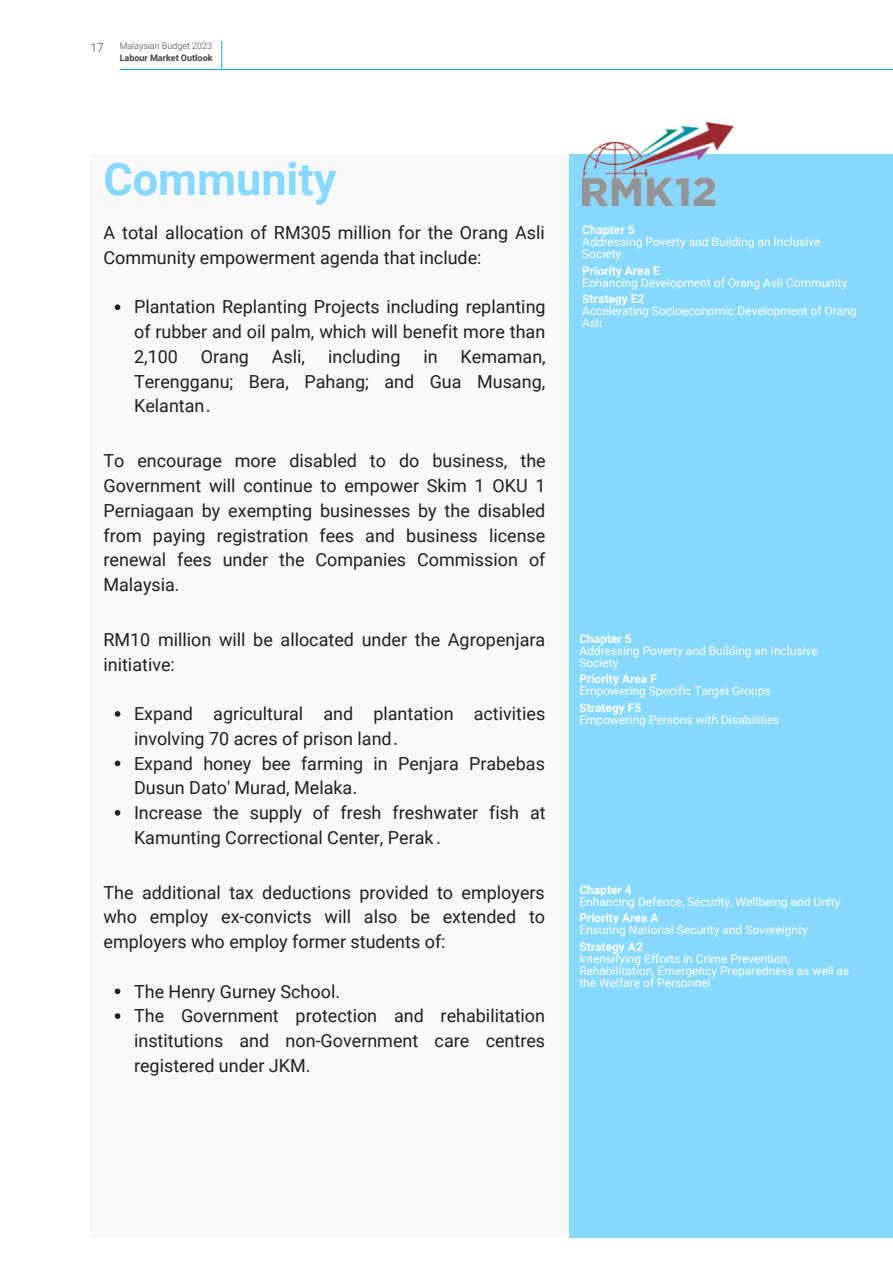
<style>
.page{position:relative;width:893px;height:1263px;background:#fff}
.page>*{position:absolute;margin:0;border:0;box-sizing:border-box;transform-origin:0 0}
.t1{font:700 45px "Roboto";color:#87d8ff}
.t2{font:18px/24.8px "Roboto";color:#231f20;text-align:justify}
.t3{font:700 15px "Roboto";color:#414243}
.t4{font:12px/12px "Roboto";color:#fff}
.t5{font:300 12px "Roboto";color:#414243}
.t6{font:300 9px "Roboto";color:#414243}
.t7{font:700 9px "Roboto";color:#414243}
.s1{font-weight:700}
</style>
<div class="page">
<hr style="left:120px;top:69px;width:773px;height:1px;background:#00aeef">
<svg style="left:221px;top:41px;width:1px;height:28px"></svg>
<div style="left:89px;top:154px;width:714px;height:1084px;background:#f8f8f8"></div>
<div style="left:569px;top:154px;width:324px;height:1084px;background:#87d8ff"></div>
<img style="left:582px;top:122px;width:152px;height:83px">
<svg style="left:115px;top:304px;width:5px;height:6px"></svg>
<svg style="left:115px;top:711px;width:5px;height:6px"></svg>
<svg style="left:115px;top:760px;width:5px;height:6px"></svg>
<svg style="left:115px;top:810px;width:5px;height:6px"></svg>
<svg style="left:115px;top:988px;width:5px;height:6px"></svg>
<svg style="left:115px;top:1013px;width:5px;height:6px"></svg>
<p class="t5" style="left:90px;top:40px;width:15px">17</p>
<p class="t6" style="left:120px;top:40px;width:94px">Malaysian Budget 2023</p>
<p class="t7" style="left:120px;top:52px;width:94px">Labour Market Outlook</p>
<p class="t1" style="left:103px;top:148px;width:234px">Community</p>
<p class="t2" style="left:104px;top:220px;width:443px">A total allocation of RM305 million for the Orang Asli<br>Community empowerment agenda that include:</p>
<p class="t4" style="left:582px;top:224px;width:240px"><span class="s1">Chapter 5<br></span>Addressing Poverty and Building an Inclusive<br>Society</p>
<p class="t4" style="left:582px;top:264px;width:267px"><span class="s1">Priority Area E<br></span>Enhancing Development of Orang Asli Community</p>
<p class="t4" style="left:582px;top:293px;width:276px"><span class="s1">Strategy E2<br></span>Accelerating Socioeconomic Development of Orang<br>Asli</p>
<p class="t2" style="left:134px;top:294px;width:413px">Plantation Replanting Projects including replanting of rubber and oil palm, which will benefit more than 2,100</p>
<p class="t2" style="left:201px;top:343px;width:50px">Orang</p>
<p class="t2" style="left:272px;top:343px;width:35px">Asli,</p>
<p class="t2" style="left:328px;top:343px;width:74px">including</p>
<p class="t2" style="left:423px;top:343px;width:16px">in</p>
<p class="t2" style="left:134px;top:343px;width:413px;text-indent:326px">Kemaman, Terengganu; Bera, Pahang; and Gua Musang, Kelantan</p>
<p class="t3" style="left:206px;top:397px;width:6px">.</p>
<p class="t2" style="left:103px;top:448px;width:444px">To encourage more disabled to do business, the Government will continue to empower Skim 1 OKU 1<br>Perniagaan by exempting businesses by the disabled from paying registration fees and business license renewal fees under the Companies Commission of Malaysia.</p>
<p class="t2" style="left:103px;top:626px;width:443px">RM10 million will be allocated under the Agropenjara initiative:</p>
<p class="t2" style="left:134px;top:701px;width:413px;text-align:left">Expand agricultural and plantation activities involving 70 acres of prison land<br>Expand honey bee farming in Penjara Prabebas Dusun Dato' Murad, Melaka<br>Increase the supply of fresh freshwater fish at Kamunting Correctional Center, Perak</p>
<p class="t3" style="left:394px;top:729px;width:6px">.</p>
<p class="t3" style="left:353px;top:778px;width:6px">.</p>
<p class="t3" style="left:436px;top:828px;width:6px">.</p>
<p class="t2" style="left:103px;top:879px;width:443px">The additional tax deductions provided to employers who employ ex-convicts will also be extended to employers who employ former students of:</p>
<p class="t2" style="left:134px;top:978px;width:413px;text-align:left">The Henry Gurney School.<br>The Government protection and rehabilitation institutions and non-Government care centres registered under JKM.</p>
<p class="t4" style="left:579px;top:632px;width:240px"><span class="s1">Chapter 5<br></span>Addressing Poverty and Building an Inclusive<br>Society</p>
<p class="t4" style="left:579px;top:672px;width:193px"><span class="s1">Priority Area F<br></span>Empowering Specific Target Groups</p>
<p class="t4" style="left:579px;top:701px;width:202px"><span class="s1">Strategy F5<br></span>Empowering Persons with Disabilities</p>
<p class="t4" style="left:579px;top:883px;width:263px"><span class="s1">Chapter 4<br></span>Enhancing Defence, Security, Wellbeing and Unity</p>
<p class="t4" style="left:579px;top:911px;width:230px"><span class="s1">Priority Area A<br></span>Ensuring National Security and Sovereignty</p>
<p class="t4" style="left:579px;top:940px;width:271px"><span class="s1">Strategy A2<br></span>Intensifying Efforts in Crime Prevention, Rehabilitation, Emergency Preparedness as well as the Welfare of Personnel</p>
</div>
